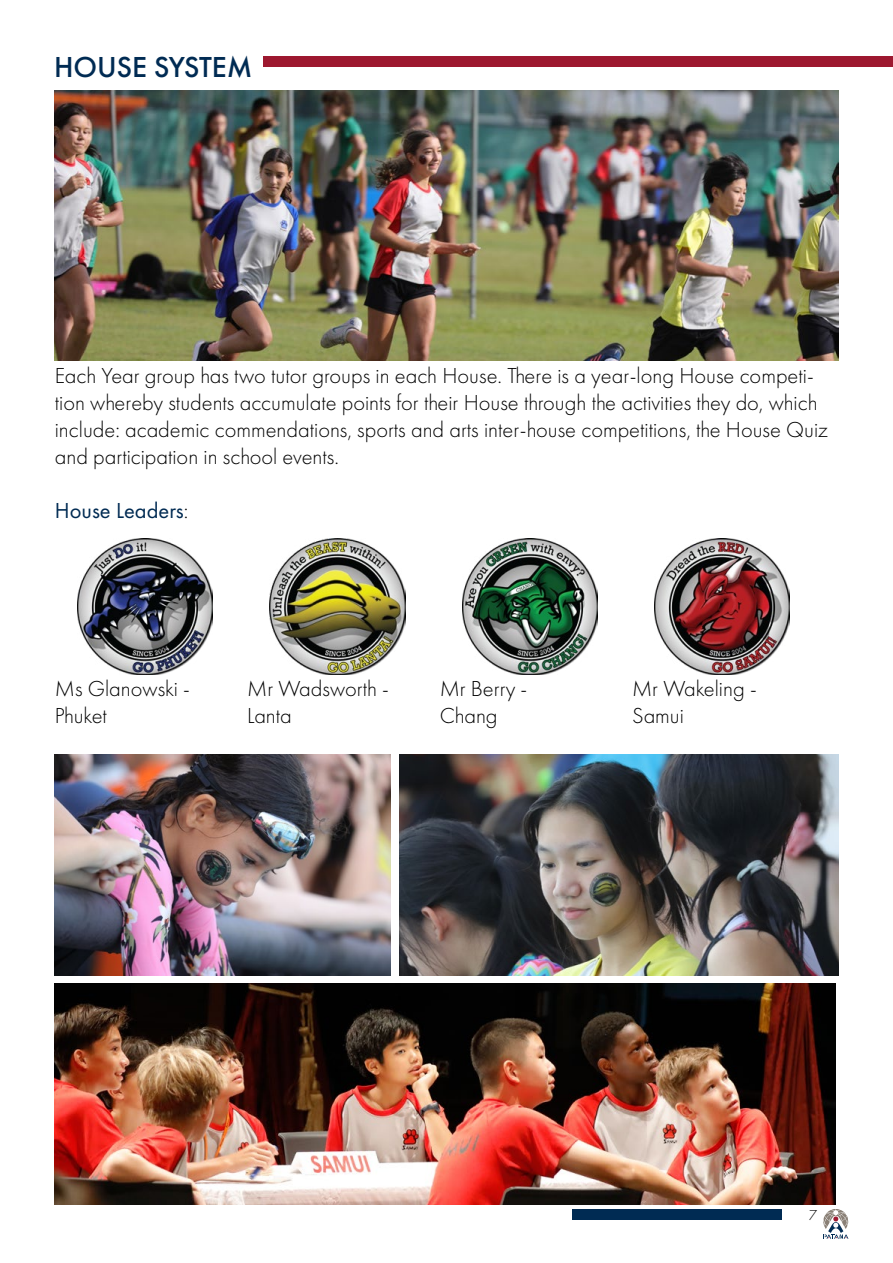
<style>
.page{position:relative;width:893px;height:1263px;background:#fff}
.page>*{position:absolute;margin:0;border:0;box-sizing:border-box;transform-origin:0 0}
.t1{font:500 30px "Futura PT";color:#002b53}
.t2{font:300 22.5px/27px "Futura PT";color:#000}
.t3{font:22.5px "Futura PT";color:#002b53}
.t4{font:300 15px "Futura PT";color:#000}
.s1{font-weight:300;color:#000}
</style>
<div class="page">
<div style="left:572px;top:1209px;width:209px;height:10px;background:#002b53"></div>
<svg style="left:823px;top:1209px;width:25px;height:30px"></svg>
<img style="left:77px;top:539px;width:136px;height:136px">
<img style="left:270px;top:539px;width:135px;height:136px">
<img style="left:462px;top:539px;width:135px;height:136px">
<img style="left:654px;top:539px;width:136px;height:136px">
<img style="left:54px;top:91px;width:785px;height:269px">
<img style="left:54px;top:754px;width:336px;height:221px">
<img style="left:400px;top:754px;width:439px;height:221px">
<img style="left:55px;top:983px;width:781px;height:221px">
<div style="left:263px;top:56px;width:630px;height:10px;background:#9d182f"></div>
<h1 class="t1" style="left:54px;top:49px;width:200px">HOUSE SYSTEM</h1>
<p class="t2" style="left:55px;top:362px;width:774px">Each Year group has two tutor groups in each House. There is a year-long House competi&shy;tion whereby students accumulate points for their House through the activities they do, which include: academic commendations, sports and arts inter-house competitions, the House Quiz and participation in school events.</p>
<p class="t3" style="left:55px;top:497px;width:135px">House Leaders<span class="s1">:</span></p>
<p class="t2" style="left:55px;top:675px;width:137px">Ms Glanowski -<br>Phuket</p>
<p class="t2" style="left:247px;top:675px;width:143px">Mr Wadsworth -<br>Lanta</p>
<p class="t2" style="left:440px;top:675px;width:89px">Mr Berry -<br>Chang</p>
<p class="t2" style="left:632px;top:675px;width:126px">Mr Wakeling -<br>Samui</p>
<p class="t4" style="left:809px;top:1207px;width:10px">7</p>
</div>
